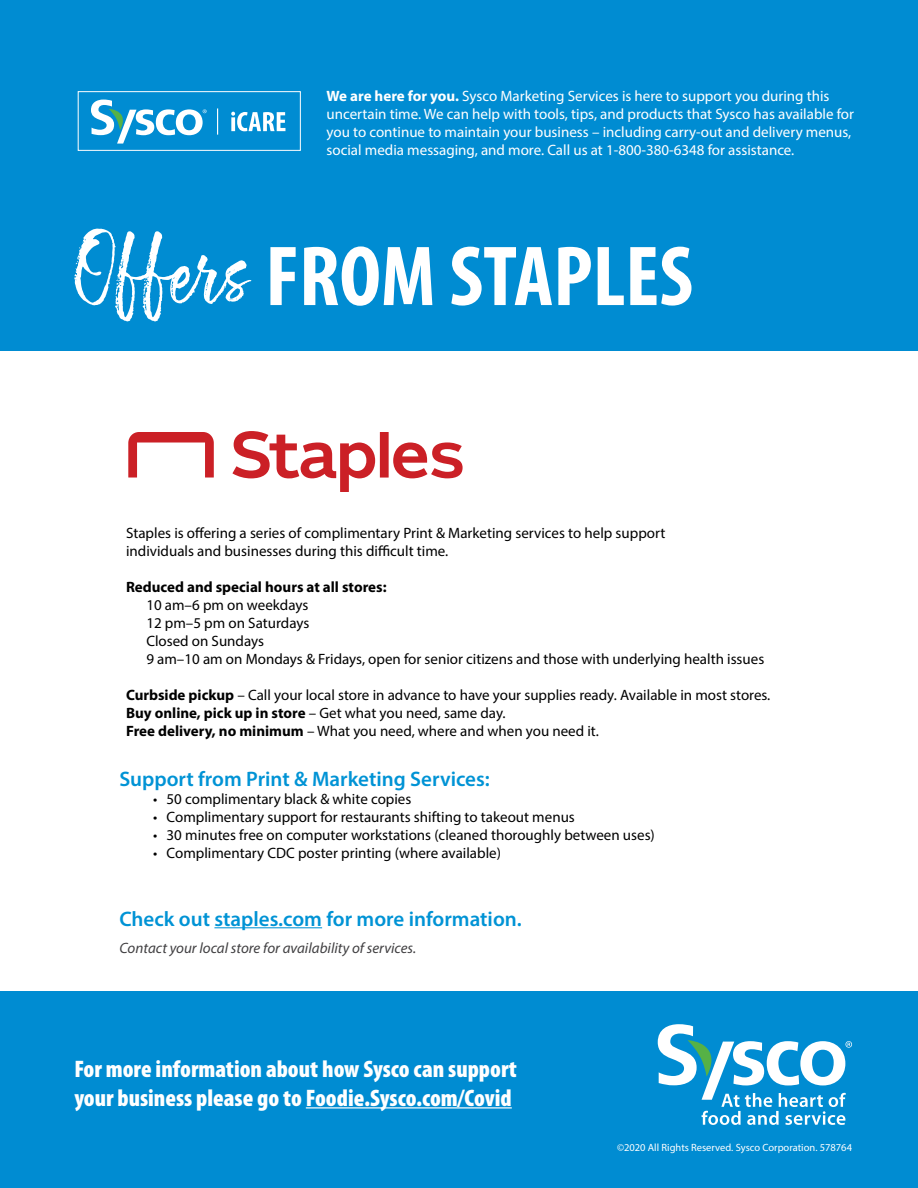
<style>
.page{position:relative;width:918px;height:1188px;background:#fff}
.page>*{position:absolute;margin:0;border:0;box-sizing:border-box;transform-origin:0 0}
.t1{font:700 condensed 85.95px "Myriad Pro";color:#fff}
.t2{font:900 condensed 24px/28.8px "Myriad Pro";color:#fff}
.t3{font:600 21px "Myriad Pro";color:#0093d5}
.t4{font:15px/18px "Myriad Pro";color:#000}
.t5{font:15px/18px "Myriad Pro";color:#fff}
.t6{font:italic 15px "Myriad Pro";color:#414042}
.t7{font:700 15px "Myriad Pro";color:#000}
.t8{font:10.5px "Myriad Pro";color:#fff}
.s1{font-weight:700}
.s2{font-family:"ATS Script";font-weight:400;font-stretch:normal}
</style>
<div class="page">
<div style="left:0;top:0;width:918px;height:351px;background:#008cd2"></div>
<div style="left:0;top:991px;width:918px;height:197px;background:#008cd2"></div>
<svg style="left:658px;top:1024px;width:194px;height:101px"></svg>
<hr style="left:306px;top:1107px;width:206px;height:2px;background:#fff">
<svg style="left:91px;top:100px;width:116px;height:44px"></svg>
<svg style="left:217px;top:108px;width:1px;height:27px"></svg>
<div style="left:78px;top:91px;width:223px;height:60px;border:1px solid #fff"></div>
<svg style="left:231px;top:112px;width:54px;height:19px"></svg>
<svg style="left:128px;top:432px;width:86px;height:46px"></svg>
<svg style="left:232px;top:431px;width:231px;height:61px"></svg>
<hr style="left:214px;top:927px;width:108px;height:1px;background:#0093d5">
<p class="t5" style="left:327px;top:86px;width:529px"><span class="s1">We are here for you.</span> Sysco Marketing Services is here to support you during this uncertain time. We can help with tools, tips, and products that Sysco has available for you to continue to maintain your business – including carry-out and delivery menus, social media messaging, and more. Call us at 1-800-380-6348 for assistance.</p>
<h1 class="t1" style="left:74px;top:223px;width:620px"><span class="s2">Offers</span> FROM STAPLES</h1>
<p class="t4" style="left:126px;top:524px;width:541px">Staples is offering a series of complimentary Print &amp; Marketing services to help support individuals and businesses during this difficult time.</p>
<p class="t7" style="left:126px;top:577px;width:262px">Reduced and special hours at all stores:</p>
<p class="t4" style="left:146px;top:596px;width:619px">10 am–6 pm on weekdays<br>12 pm–5 pm on Saturdays<br>Closed on Sundays<br>9 am–10 am on Mondays &amp; Fridays, open for senior citizens and those with underlying health issues</p>
<p class="t4" style="left:126px;top:686px;width:646px"><span class="s1">Curbside pickup</span> – Call your local store in advance to have your supplies ready. Available in most stores.<br><span class="s1">Buy online, pick up in store</span> – Get what you need, same day.<br><span class="s1">Free delivery, no minimum</span> – What you need, where and when you need it.</p>
<h3 class="t3" style="left:119px;top:765px;width:372px">Support from Print &amp; Marketing Services:</h3>
<p class="t4" style="left:153px;top:789px;width:260px">• 50 complimentary black &amp; white copies</p>
<p class="t4" style="left:153px;top:807px;width:423px">• Complimentary support for restaurants shifting to takeout menus</p>
<p class="t4" style="left:153px;top:825px;width:503px">• 30 minutes free on computer workstations (cleaned thoroughly between uses)</p>
<p class="t4" style="left:153px;top:843px;width:349px">• Complimentary CDC poster printing (where available)</p>
<h3 class="t3" style="left:119px;top:905px;width:404px">Check out staples.com for more information.</h3>
<p class="t6" style="left:119px;top:939px;width:298px">Contact your local store for availability of services.</p>
<h2 class="t2" style="left:74px;top:1055px;width:444px">For more information about how Sysco can support your business please go to Foodie.Sysco.com/Covid</h2>
<p class="t8" style="left:617px;top:1141px;width:237px">©2020 All Rights Reserved. Sysco Corporation. 578764</p>
</div>
